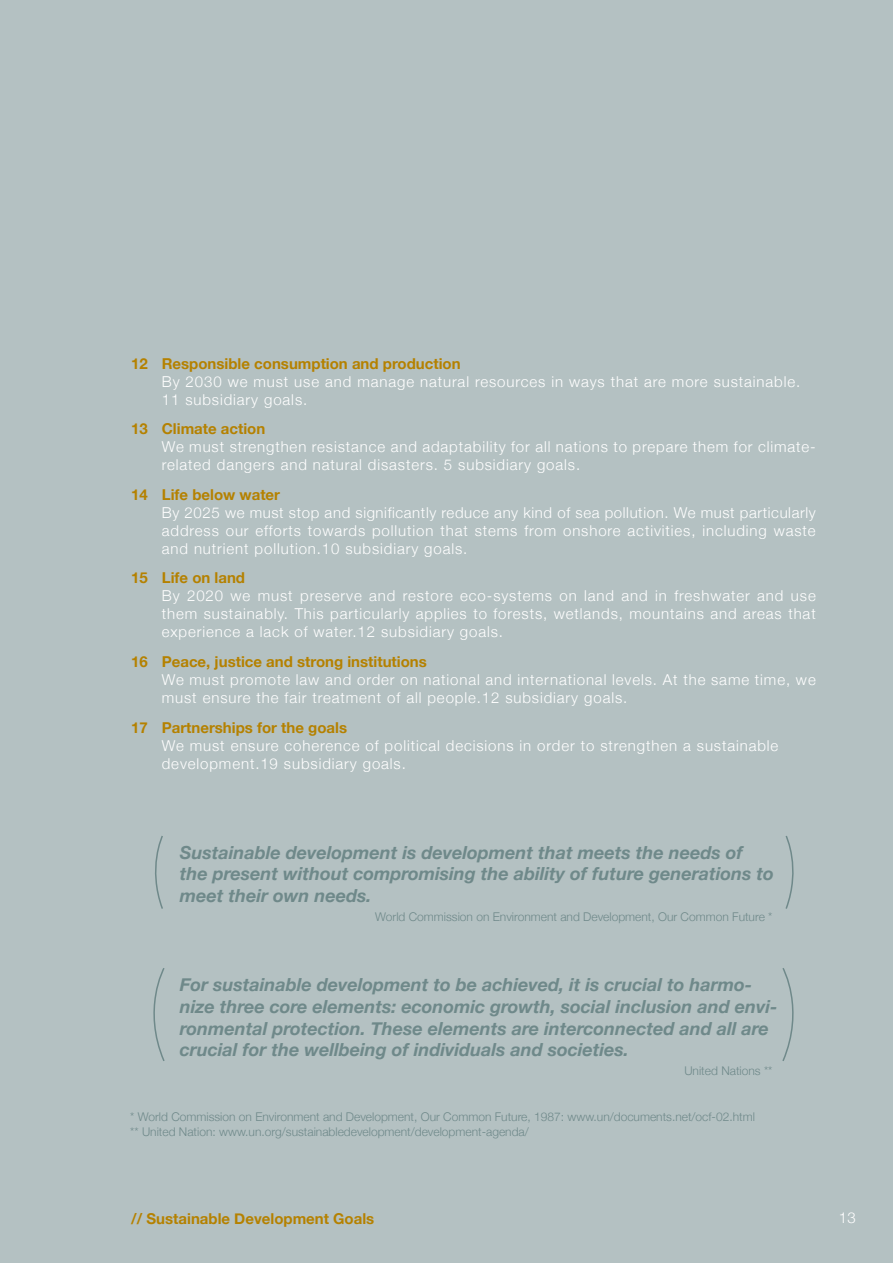
<style>
.page{position:relative;width:893px;height:1263px;background:#b4c1c2}
.page>*{position:absolute;margin:0;border:0;box-sizing:border-box;transform-origin:0 0}
.the_speps{font:italic 700 18px/21.6px "Helvetica Neue";color:#6f898a}
.Brød{font:300 15px/18px "Helvetica Neue";letter-spacing:.06em;color:#fff;text-align:justify}
.the_speps-2{font:700 15px "Helvetica Neue";color:#b58100}
.Lille_overskrift{font:300 12px "Helvetica Neue";color:#6f898a}
</style>
<div class="page">
<svg style="left:153px;top:968px;width:12px;height:93px"></svg>
<svg style="left:782px;top:968px;width:12px;height:93px"></svg>
<svg style="left:155px;top:836px;width:8px;height:73px"></svg>
<svg style="left:785px;top:836px;width:9px;height:73px"></svg>
<p class="the_speps-2" style="left:131px;top:351px;width:18px">12</p>
<p class="the_speps-2" style="left:131px;top:417px;width:18px">13</p>
<p class="the_speps-2" style="left:131px;top:482px;width:18px">14</p>
<p class="the_speps-2" style="left:131px;top:566px;width:18px">15</p>
<p class="the_speps-2" style="left:131px;top:649px;width:18px">16</p>
<p class="the_speps-2" style="left:131px;top:715px;width:18px">17</p>
<p class="the_speps-2" style="left:162px;top:351px;width:300px">Responsible consumption and production</p>
<p class="Brød" style="left:162px;top:371px;width:640px">By 2030 we must use and manage natural resources in ways that are more sustainable.</p>
<p class="Brød" style="left:162px;top:389px;width:147px">11 subsidiary goals.</p>
<p class="the_speps-2" style="left:162px;top:417px;width:105px">Climate action</p>
<p class="Brød" style="left:162px;top:437px;width:655px">We must strengthen resistance and adaptability for all nations to prepare them for climate-</p>
<p class="Brød" style="left:162px;top:455px;width:420px">related dangers and natural disasters. 5 subsidiary goals.</p>
<p class="the_speps-2" style="left:162px;top:482px;width:120px">Life below water</p>
<p class="Brød" style="left:162px;top:502px;width:655px">By 2025 we must stop and significantly reduce any kind of sea pollution. We must particularly address our efforts towards pollution that stems from onshore activities, including waste and nutrient pollution.10 subsidiary goals.</p>
<p class="the_speps-2" style="left:162px;top:566px;width:85px">Life on land</p>
<p class="Brød" style="left:162px;top:586px;width:655px">By 2020 we must preserve and restore eco-systems on land and in freshwater and use them sustainably. This particularly applies to forests, wetlands, mountains and areas that experience a lack of water.12 subsidiary goals.</p>
<p class="the_speps-2" style="left:162px;top:649px;width:266px">Peace, justice and strong institutions</p>
<p class="Brød" style="left:162px;top:669px;width:655px">We must promote law and order on national and international levels. At the same time, we must ensure the fair treatment of all people.12 subsidiary goals.</p>
<p class="the_speps-2" style="left:162px;top:715px;width:187px">Partnerships for the goals</p>
<p class="Brød" style="left:162px;top:735px;width:618px">We must ensure coherence of political decisions in order to strengthen a sustainable</p>
<p class="Brød" style="left:162px;top:753px;width:246px">development.19 subsidiary goals.</p>
<p class="the_speps" style="left:180px;top:842px;width:596px">Sustainable development is development that meets the needs of the present without compromising the ability of future generations to meet their own needs.</p>
<p class="Lille_overskrift" style="left:375px;top:907px;width:399px">World Commission on Environment and Development, Our Common Future *</p>
<p class="the_speps" style="left:180px;top:975px;width:599px">For sustainable development to be achieved, it is crucial to harmo&shy;nize three core elements: economic growth, social inclusion and envi&shy;ronmental protection. These elements are interconnected and all are crucial for the wellbeing of individuals and societies.</p>
<p class="Lille_overskrift" style="left:684px;top:1061px;width:90px">United Nations **</p>
<p class="Lille_overskrift" style="left:130px;top:1107px;width:626px">* World Commission on Environment and Development, Our Common Future, 1987: www.un/documents.net/ocf-02.html</p>
<p class="Lille_overskrift" style="left:130px;top:1122px;width:400px">** United Nation: www.un.org/sustainabledevelopment/development-agenda/</p>
<p class="the_speps-2" style="left:131px;top:1206px;width:245px">// Sustainable Development Goals</p>
<p class="Brød" style="left:839px;top:1208px;width:18px">13</p>
</div>
